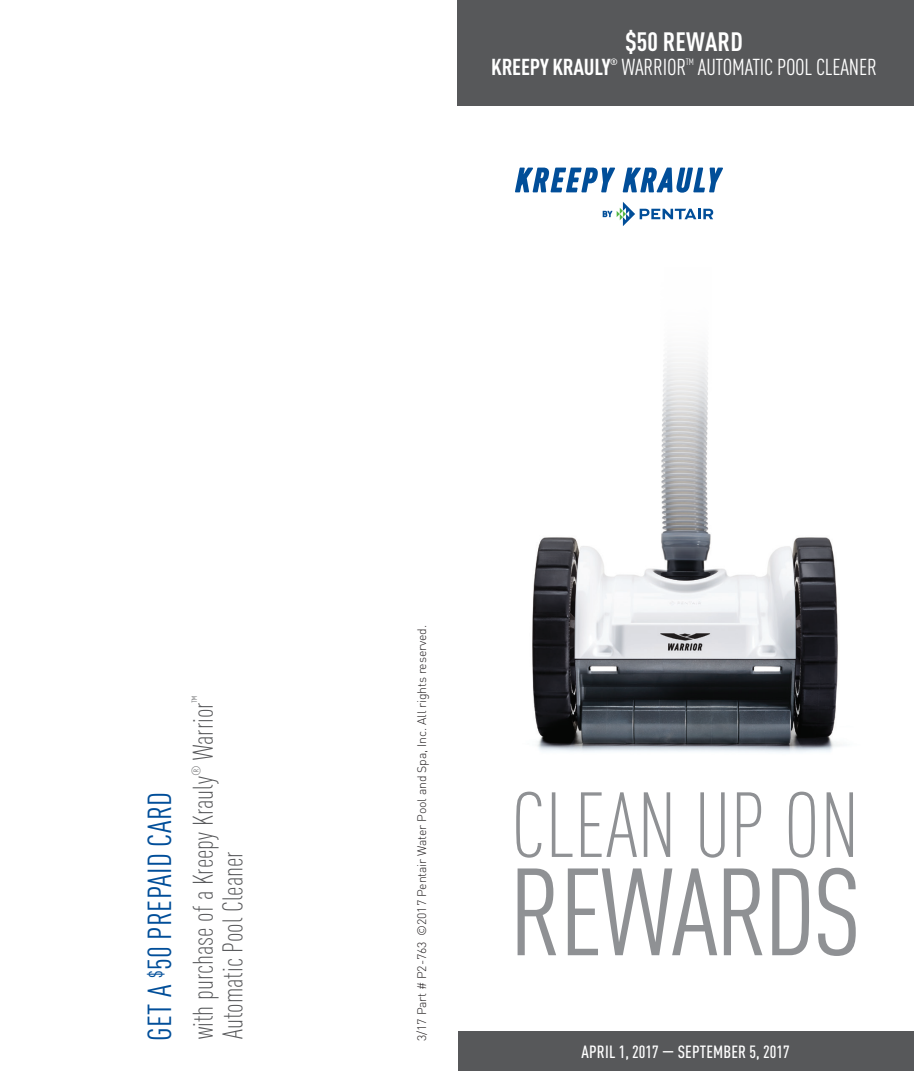
<style>
.page{position:relative;width:914px;height:1071px;background:#fff}
.page>*{position:absolute;margin:0;border:0;box-sizing:border-box;transform-origin:0 0}
.t1{font:condensed 121.8px "DIN Pro";letter-spacing:-.02em;color:#8f9194}
.t2{font:300 condensed 90.83px "DIN Pro";color:#8f9194}
.body_text{font:condensed 32.9px "DIN Pro";letter-spacing:.01em;color:#014e99}
.body_text-2{font:300 condensed 28px "DIN Pro";color:#57585a}
.t3{font:700 condensed 26.25px "DIN Pro";letter-spacing:.01em;color:#fff}
.t4{font:condensed 22.75px "DIN Pro";letter-spacing:-.01em;color:#fff}
.t5{font:700 condensed 22.75px "DIN Pro";letter-spacing:-.01em;color:#fff}
.t6{font:500 condensed 17.5px "DIN Pro";letter-spacing:.01em;color:#fff}
.body_text-3{font:300 12.25px "DIN Pro";letter-spacing:-.01em;color:#231f20}
.body_text-4{font:300 condensed 12.25px "DIN Pro";color:#57585a}
.t7{font:condensed 9.1px "DIN Pro";color:#fff}
.t8{font:700 condensed 9.1px "DIN Pro";color:#fff}
</style>
<div class="page">
<div style="left:457px;top:1032px;width:457px;height:39px;background:#57585a"></div>
<img style="left:532px;top:352px;width:308px;height:401px">
<hr style="left:455px;top:0;width:3px;height:1071px;background:#fff">
<div style="left:457px;top:0;width:457px;height:106px;background:#57585a"></div>
<svg style="left:602px;top:202px;width:111px;height:24px"></svg>
<svg style="left:515px;top:168px;width:100px;height:24px"></svg>
<svg style="left:622px;top:168px;width:101px;height:25px"></svg>
<p class="t3" style="left:625px;top:22px;width:119px">$50 REWARD</p>
<p class="t5" style="left:491px;top:50px;width:121px">KREEPY KRAULY</p>
<p class="t8" style="left:610px;top:55px;width:9px">®</p>
<p class="t4" style="left:621px;top:51px;width:66px">WARRIOR</p>
<p class="t7" style="left:686px;top:55px;width:10px">TM</p>
<p class="t4" style="left:698px;top:51px;width:180px">AUTOMATIC POOL CLEANER</p>
<p class="body_text" style="left:136px;top:1041px;width:250px;rotate:-90deg">GET A <sup>$</sup>50 PREPAID CARD</p>
<p class="body_text-4" style="left:188px;top:703px;width:9px;rotate:-90deg">™</p>
<p class="body_text-2" style="left:183px;top:760px;width:59px;rotate:-90deg">Warrior</p>
<p class="body_text-4" style="left:188px;top:776px;width:12px;rotate:-90deg">®</p>
<p class="body_text-2" style="left:183px;top:1039px;width:264px;rotate:-90deg">with purchase of a Kreepy Krauly</p>
<p class="body_text-2" style="left:213px;top:1039px;width:189px;rotate:-90deg">Automatic Pool Cleaner</p>
<p class="body_text-3" style="left:412px;top:1041px;width:417px;rotate:-90deg">3/17 Part # P2-763 ©2017 Pentair Water Pool and Spa, Inc. All rights reserved.</p>
<p class="t2" style="left:511px;top:761px;width:350px">CLEAN UP ON</p>
<p class="t1" style="left:509px;top:825px;width:354px">REWARDS</p>
<p class="t6" style="left:581px;top:1039px;width:210px">APRIL 1, 2017 — SEPTEMBER 5, 2017</p>
</div>
